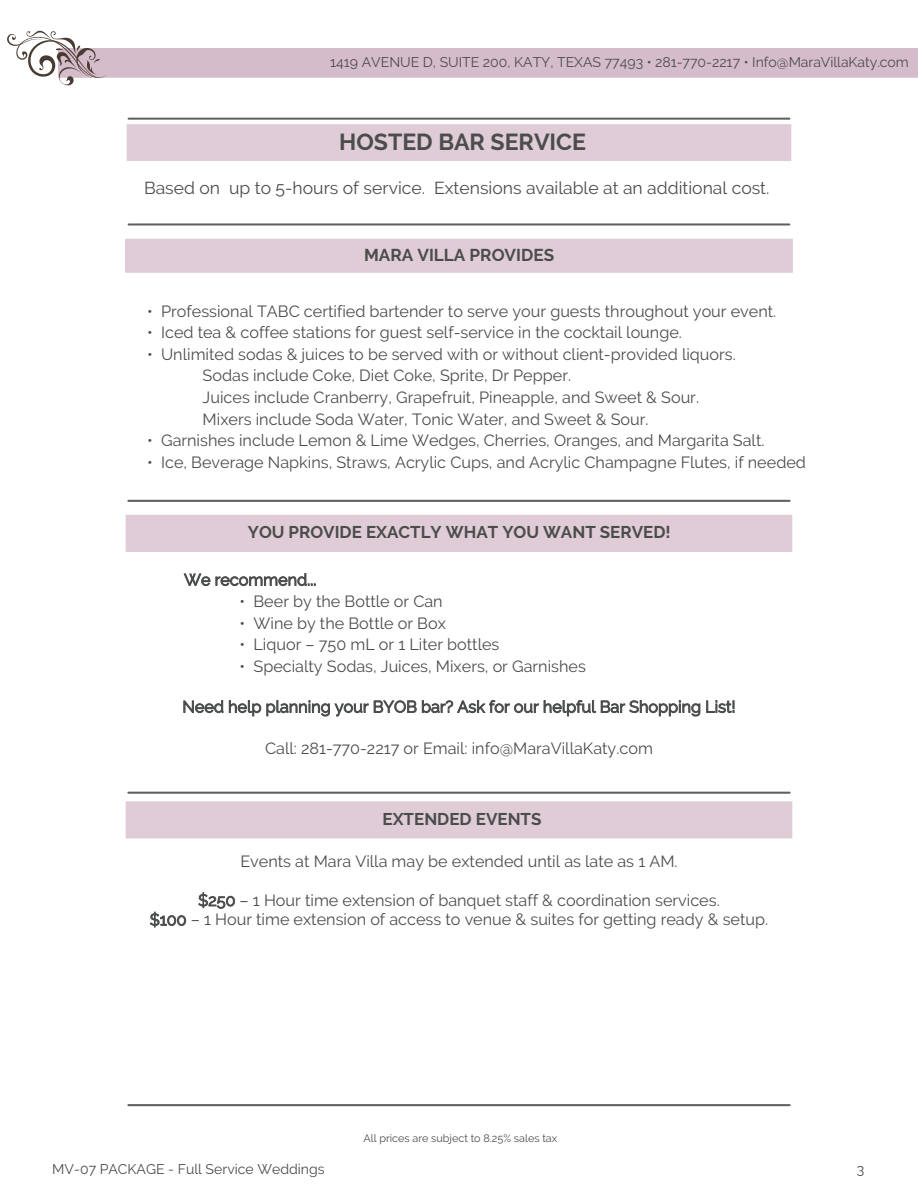
<style>
.page{position:relative;width:918px;height:1188px;background:#fff}
.page>*{position:absolute;margin:0;border:0;box-sizing:border-box;transform-origin:0 0}
.t1{font:700 23.1px "Raleway";color:#4b4c4c}
.t2{font:17.25px "Raleway";color:#4b4d4d}
.t3{font:700 17.1px "Raleway";color:#4b4d4c}
.t4{font:700 16.95px "Raleway";color:#4b4c4c}
.t5{font:16.2px/21.6px "Raleway";color:#4b4d4d;text-align:center}
.t6{font:14.1px "Raleway";color:#4b4c4c}
.t7{font:14.1px "Raleway";color:#4b4d4d}
.t8{font:10.8px "Raleway";color:#4b4d4d}
</style>
<div class="page">
<div style="left:59px;top:49px;width:859px;height:28px;background:#d5bcca"></div>
<div style="left:58px;top:48px;width:860px;height:30px;border:2px solid #d5bcca"></div>
<svg style="left:7px;top:30px;width:100px;height:56px"></svg>
<hr style="left:127px;top:1104px;width:664px;height:2px;background:#606061">
<svg style="left:183px;top:573px;width:133px;height:14px"></svg>
<div style="left:126px;top:516px;width:666px;height:35px;background:#dfccd7"></div>
<div style="left:126px;top:515px;width:666px;height:37px;border:2px solid #d5bcca"></div>
<hr style="left:127px;top:500px;width:664px;height:2px;background:#606061">
<hr style="left:128px;top:118px;width:662px;height:2px;background:#606061">
<div style="left:127px;top:125px;width:664px;height:35px;background:#dfccd7"></div>
<div style="left:127px;top:124px;width:664px;height:37px;border:2px solid #d5bcca"></div>
<div style="left:126px;top:240px;width:666px;height:32px;background:#dfccd7"></div>
<div style="left:125px;top:239px;width:668px;height:34px;border:2px solid #d5bcca"></div>
<svg style="left:198px;top:892px;width:38px;height:17px"></svg>
<svg style="left:149px;top:911px;width:38px;height:17px"></svg>
<hr style="left:128px;top:223px;width:662px;height:3px;background:#606061">
<svg style="left:183px;top:700px;width:552px;height:17px"></svg>
<hr style="left:127px;top:792px;width:664px;height:2px;background:#606061">
<div style="left:126px;top:802px;width:666px;height:36px;background:#dfccd7"></div>
<div style="left:126px;top:801px;width:666px;height:37px;border:2px solid #d5bcca"></div>
<p class="t6" style="left:330px;top:54px;width:580px">1419 AVENUE D, SUITE 200, KATY, TEXAS 77493 • 281-770-2217 • Info@MaraVillaKaty.com</p>
<h1 class="t1" style="left:339px;top:128px;width:248px">HOSTED BAR SERVICE</h1>
<p class="t2" style="left:144px;top:178px;width:627px">Based on up to 5-hours of service. Extensions available at an additional cost.</p>
<p class="t3" style="left:364px;top:245px;width:192px">MARA VILLA PROVIDES</p>
<p class="t5" style="left:147px;top:300px;width:631px">• Professional TABC certified bartender to serve your guests throughout your event.</p>
<p class="t5" style="left:147px;top:322px;width:536px">• Iced tea &amp; coffee stations for guest self-service in the cocktail lounge.</p>
<p class="t5" style="left:203px;top:343px;width:535px;text-align:left;text-indent:-56px">• Unlimited sodas &amp; juices to be served with or without client-provided liquors.<br>Sodas include Coke, Diet Coke, Sprite, Dr Pepper.<br>Juices include Cranberry, Grapefruit, Pineapple, and Sweet &amp; Sour.<br>Mixers include Soda Water, Tonic Water, and Sweet &amp; Sour.</p>
<p class="t5" style="left:147px;top:430px;width:619px">• Garnishes include Lemon &amp; Lime Wedges, Cherries, Oranges, and Margarita Salt.</p>
<p class="t5" style="left:147px;top:451px;width:660px">• Ice, Beverage Napkins, Straws, Acrylic Cups, and Acrylic Champagne Flutes, if needed</p>
<p class="t4" style="left:248px;top:522px;width:424px">YOU PROVIDE EXACTLY WHAT YOU WANT SERVED!</p>
<p class="t5" style="left:184px;top:569px;width:134px">We recommend...</p>
<p class="t5" style="left:240px;top:591px;width:205px">• Beer by the Bottle or Can</p>
<p class="t5" style="left:240px;top:612px;width:208px">• Wine by the Bottle or Box</p>
<p class="t5" style="left:240px;top:634px;width:261px">• Liquor – 750 mL or 1 Liter bottles</p>
<p class="t5" style="left:240px;top:655px;width:348px">• Specialty Sodas, Juices, Mixers, or Garnishes</p>
<p class="t5" style="left:182px;top:696px;width:555px">Need help planning your BYOB bar? Ask for our helpful Bar Shopping List!</p>
<p class="t5" style="left:265px;top:737px;width:389px">Call: 281-770-2217 or Email: info@MaraVillaKaty.com</p>
<p class="t4" style="left:382px;top:810px;width:161px">EXTENDED EVENTS</p>
<p class="t5" style="left:240px;top:851px;width:439px">Events at Mara Villa may be extended until as late as 1 AM.</p>
<p class="t5" style="left:150px;top:890px;width:620px;line-height:19.5px">$250 – 1 Hour time extension of banquet staff &amp; coordination services.<br>$100 – 1 Hour time extension of access to venue &amp; suites for getting ready &amp; setup.</p>
<p class="t8" style="left:364px;top:1131px;width:195px">All prices are subject to 8.25% sales tax</p>
<p class="t7" style="left:52px;top:1161px;width:274px">MV-07 PACKAGE - Full Service Weddings</p>
<p class="t7" style="left:857px;top:1161px;width:9px">3</p>
</div>
